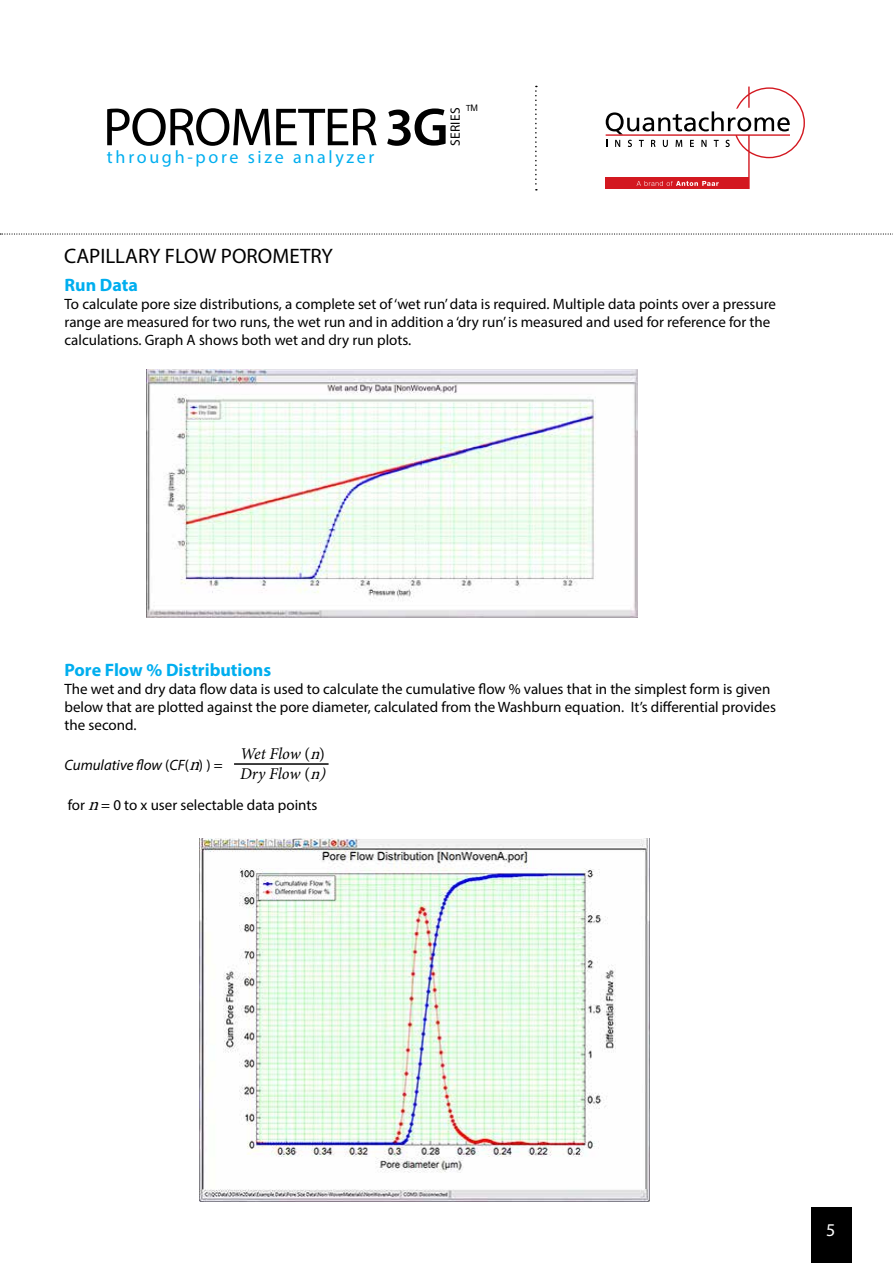
<style>
.page{position:relative;width:893px;height:1263px;background:#fff}
.page>*{position:absolute;margin:0;border:0;box-sizing:border-box;transform-origin:0 0}
.t1{font:54px "Myriad Pro";letter-spacing:-.025em;color:#000}
.t2{font:21px "Myriad Pro";color:#000}
.t3{font:700 18px "Myriad Pro";color:#00aeef}
.t4{font:18px "Myriad Pro";letter-spacing:.15em;color:#00aeef}
.t5{font:18px "Myriad Pro";color:#fff}
.t6{font:italic 16.5px/19.8px "Minion Pro";letter-spacing:-.005em;color:#000}
.t7{font:15px/18px "Myriad Pro";color:#000}
.t8{font:italic 15px "Myriad Pro";color:#000}
.t9{font:13.5px "Myriad Pro";letter-spacing:.02em;color:#000}
.t10{font:9px "Myriad Pro";color:#000}
.s1{font-family:"Arial"}
.s2{font-weight:600}
.s3{font-style:normal}
.s4{font-family:"Minion Pro";font-size:18px}
.s5{font-family:"Minion Pro";font-style:italic;font-size:18px}
.s6{font-style:inherit}
</style>
<div class="page">
<div style="left:811px;top:1208px;width:41px;height:55px;background:#000"></div>
<svg style="left:535px;top:86px;width:2px;height:105px"></svg>
<svg style="left:606px;top:87px;width:199px;height:102px"></svg>
<svg style="left:0;top:233px;width:893px;height:2px"></svg>
<hr style="left:234px;top:763px;width:95px;height:2px;background:#000">
<img style="left:147px;top:370px;width:490px;height:247px">
<img style="left:199px;top:838px;width:450px;height:364px">
<p class="t10" style="left:466px;top:102px;width:13px">T<span class="s1">M</span></p>
<h1 class="t1" style="left:103px;top:94px;width:347px">POROMETER <span class="s2">3G</span></h1>
<p class="t9" style="left:447px;top:146px;width:40px;rotate:-90deg">SERIES</p>
<p class="t4" style="left:107px;top:146px;width:269px">through-pore size analyzer</p>
<h2 class="t2" style="left:64px;top:243px;width:270px">CAPILLARY FLOW POROMETRY</h2>
<p class="t3" style="left:65px;top:273px;width:75px">Run Data</p>
<p class="t7" style="left:65px;top:295px;width:713px">To calculate pore size distributions, a complete set of ‘wet run’ data is required. Multiple data points over a pressure range are measured for two runs, the wet run and in addition a ‘dry run’ is measured and used for reference for the calculations. Graph A shows both wet and dry run plots.</p>
<p class="t3" style="left:65px;top:658px;width:208px">Pore Flow % Distributions</p>
<p class="t7" style="left:65px;top:680px;width:713px">The wet and dry data flow data is used to calculate the cumulative flow % values that in the simplest form is given below that are plotted against the pore diameter, calculated from the Washburn equation. It’s differential provides the second.</p>
<p class="t8" style="left:65px;top:756px;width:160px">Cumulative flow <span class="s3">(</span>CF<span class="s3">(</span><span class="s4">n</span><span class="s3">) ) =</span></p>
<p class="t7" style="left:68px;top:795px;width:251px">for <span class="s5">n</span>= 0 to x user selectable data points</p>
<p class="t6" style="left:240px;top:744px;width:93px">Wet Flow <span class="s3">(</span><span class="s6">n</span><span class="s3">)<br></span>Dry Flow <span class="s3">(</span><span class="s6">n)</span></p>
<p class="t5" style="left:826px;top:1219px;width:11px">5</p>
</div>
